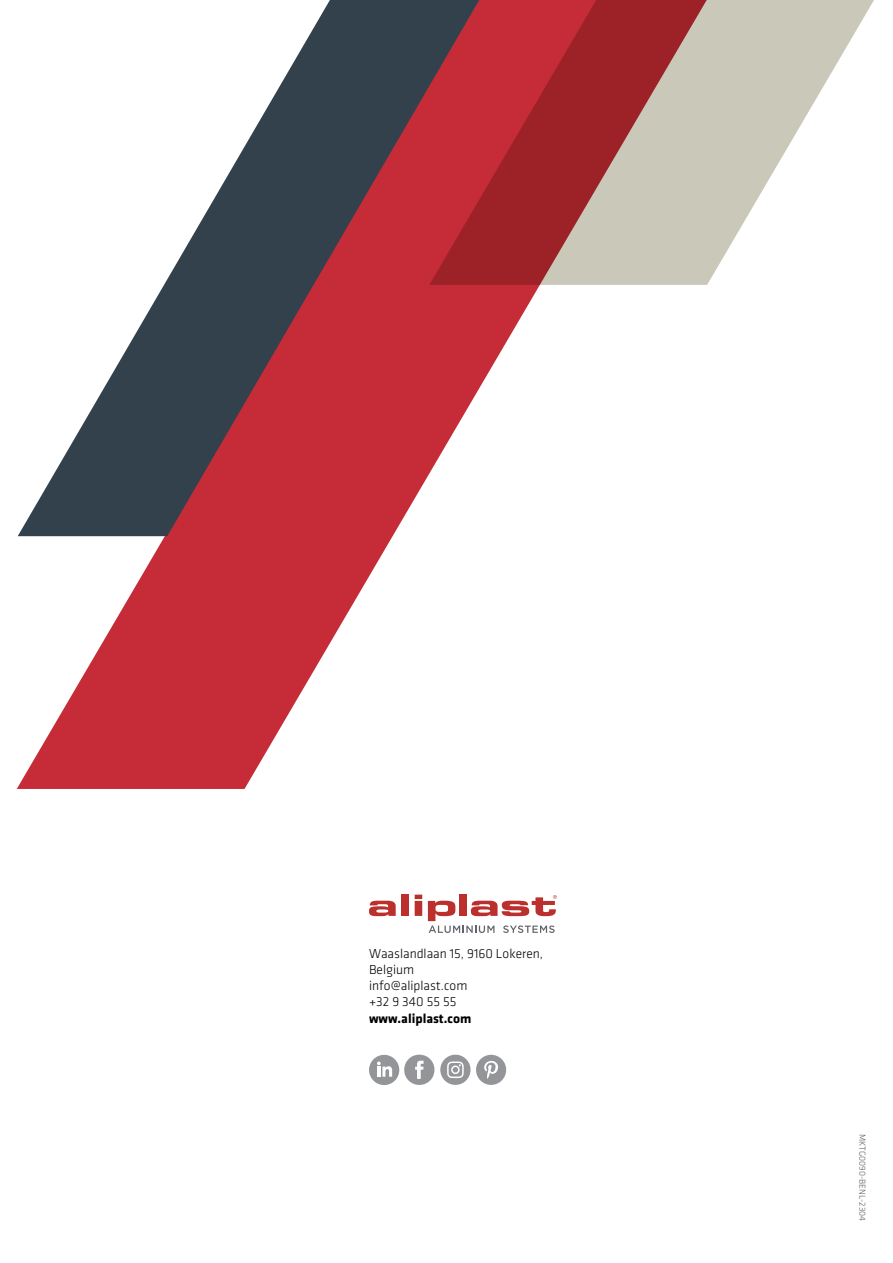
<style>
.page{position:relative;width:893px;height:1263px;background:#fff}
.page>*{position:absolute;margin:0;border:0;box-sizing:border-box;transform-origin:0 0}
.t1{font:300 13.5px/16.2px "Klavika";color:#000}
.t2{font:700 13.5px "Klavika";color:#000}
.t3{font:300 9px "Klavika";color:#58595b}
</style>
<div class="page">
<svg style="left:17px;top:285px;width:523px;height:504px"></svg>
<svg style="left:18px;top:0;width:461px;height:536px"></svg>
<svg style="left:429px;top:0;width:445px;height:285px"></svg>
<div style="left:404px;top:1055px;width:30px;height:30px;background:#939598;border-radius:15px"></div>
<svg style="left:415px;top:1061px;width:9px;height:18px"></svg>
<div style="left:440px;top:1055px;width:31px;height:30px;background:#939598;border-radius:50%"></div>
<svg style="left:447px;top:1061px;width:17px;height:17px"></svg>
<div style="left:369px;top:1055px;width:30px;height:30px;background:#939598;border-radius:50%"></div>
<svg style="left:377px;top:1061px;width:15px;height:16px"></svg>
<div style="left:476px;top:1055px;width:30px;height:30px;background:#939598;border-radius:15px"></div>
<svg style="left:484px;top:1061px;width:14px;height:18px"></svg>
<svg style="left:369px;top:901px;width:27px;height:15px"></svg>
<div style="left:401px;top:895px;width:8px;height:21px;background:#bb302c"></div>
<svg style="left:415px;top:895px;width:7px;height:21px"></svg>
<svg style="left:428px;top:895px;width:129px;height:38px"></svg>
<p class="t1" style="left:369px;top:945px;width:176px">Waaslandlaan 15, 9160 Lokeren,<br>Belgium<br>info@aliplast.com<br>+32 9 340 55 55</p>
<p class="t2" style="left:369px;top:1011px;width:104px">www.aliplast.com</p>
<p class="t3" style="left:867px;top:1134px;width:89px;rotate:90deg">MKTG0090-BENL-2304</p>
</div>
